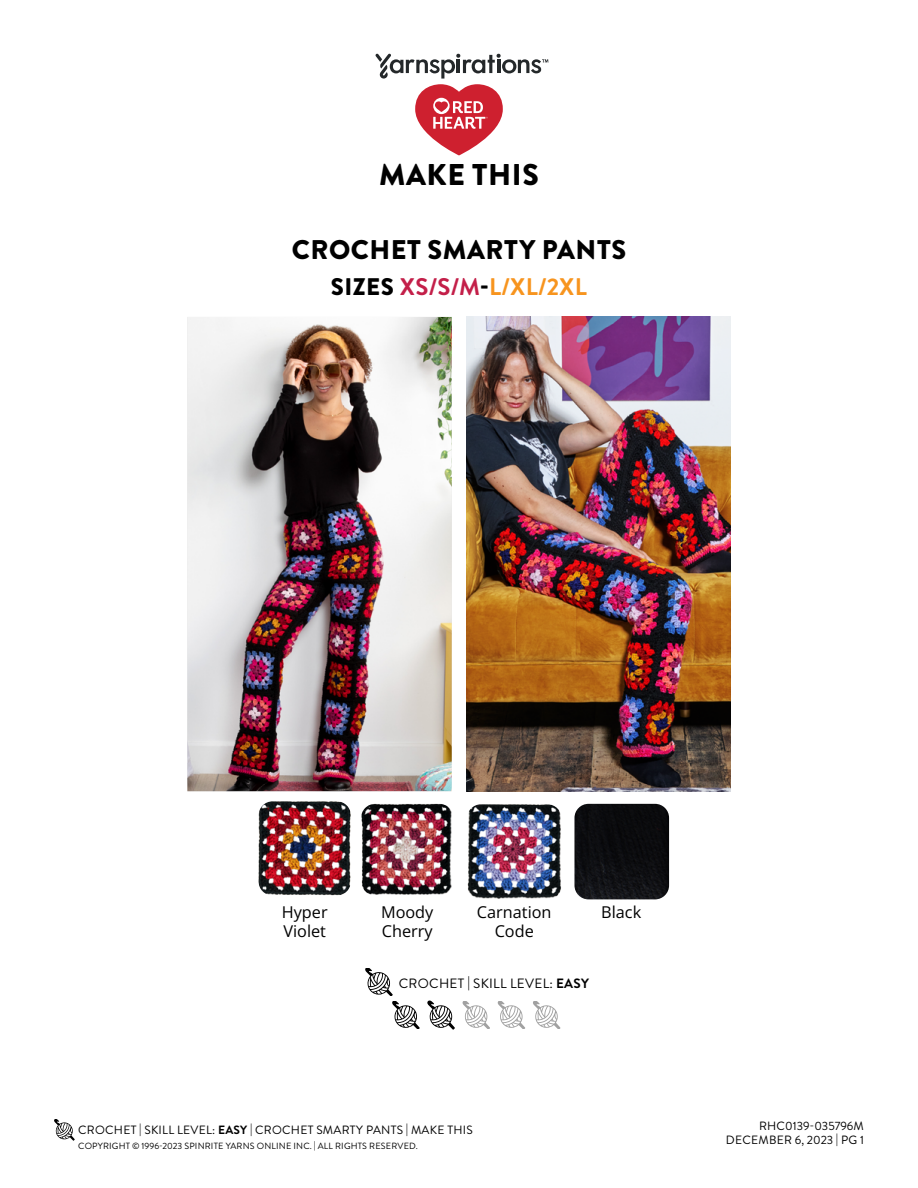
<style>
.page{position:relative;width:918px;height:1188px;background:#fff}
.page>*{position:absolute;margin:0;border:0;box-sizing:border-box;transform-origin:0 0}
.t1{font:900 30px "Brandon Grotesque";letter-spacing:.02em;color:#000}
.NAME_OF_PATTERN{font:900 27px "Brandon Grotesque";letter-spacing:.02em;color:#000}
.NAME_OF_PATTERN-2{font:700 24px "Brandon Grotesque";letter-spacing:.02em;color:#f7941e}
.Cover_-_Photo_Captions__Color_Name{font:16.35px/19.5px "Open Sans";color:#000;text-align:center}
.t2{font:13.5px "Brandon Grotesque";letter-spacing:.02em;color:#000}
.t3{font:12px "Brandon Grotesque";letter-spacing:.02em;color:#000}
.t4{font:12px "Brandon Grotesque";color:#000}
.t5{font:9px "Brandon Grotesque";letter-spacing:.02em;color:#000}
.s1{font-weight:900;color:#000}
.s2{color:#c31f49}
.s3{font-weight:700}
</style>
<div class="page">
<svg style="left:427px;top:1001px;width:28px;height:29px"></svg>
<svg style="left:462px;top:1001px;width:28px;height:28px"></svg>
<svg style="left:498px;top:1001px;width:27px;height:28px"></svg>
<svg style="left:533px;top:1001px;width:27px;height:28px"></svg>
<svg style="left:365px;top:968px;width:55px;height:61px"></svg>
<svg style="left:54px;top:1119px;width:21px;height:21px"></svg>
<img style="left:466px;top:317px;width:265px;height:474px">
<img style="left:187px;top:317px;width:265px;height:474px">
<img style="left:361px;top:804px;width:91px;height:91px">
<img style="left:467px;top:804px;width:94px;height:95px">
<img style="left:574px;top:804px;width:95px;height:95px">
<img style="left:259px;top:801px;width:92px;height:94px">
<svg style="left:376px;top:54px;width:172px;height:101px"></svg>
<h1 class="t1" style="left:379px;top:153px;width:161px">MAKE THIS</h1>
<p class="NAME_OF_PATTERN" style="left:292px;top:230px;width:336px">CROCHET SMARTY PANTS</p>
<p class="NAME_OF_PATTERN-2" style="left:331px;top:270px;width:258px"><span class="s1">SIZES</span> <span class="s2">XS/S/M</span><span class="s1">-</span>L/XL/2XL</p>
<p class="Cover_-_Photo_Captions__Color_Name" style="left:282px;top:902px;width:47px;text-align:left">Hyper<br>Violet</p>
<p class="Cover_-_Photo_Captions__Color_Name" style="left:381px;top:902px;width:54px">Moody</p>
<p class="Cover_-_Photo_Captions__Color_Name" style="left:601px;top:902px;width:42px">Black</p>
<p class="Cover_-_Photo_Captions__Color_Name" style="left:382px;top:921px;width:52px">Cherry</p>
<p class="Cover_-_Photo_Captions__Color_Name" style="left:477px;top:902px;width:76px">Carnation<br>Code</p>
<p class="t2" style="left:399px;top:974px;width:192px">CROCHET | SKILL LEVEL: <span class="s3">EASY</span></p>
<p class="t3" style="left:78px;top:1122px;width:396px">CROCHET | SKILL LEVEL: <span class="s3">EASY</span> | CROCHET SMARTY PANTS | MAKE THIS</p>
<p class="t5" style="left:78px;top:1140px;width:341px">COPYRIGHT © 1996-2023 SPINRITE YARNS ONLINE INC. | ALL RIGHTS RESERVED.</p>
<p class="t4" style="left:759px;top:1117px;width:106px">RHC0139-035796M</p>
<p class="t3" style="left:726px;top:1132px;width:19px">DECEM</p>
<p class="t3" style="left:769px;top:1132px;width:96px">BER 6, 2023 | PG 1</p>
</div>
